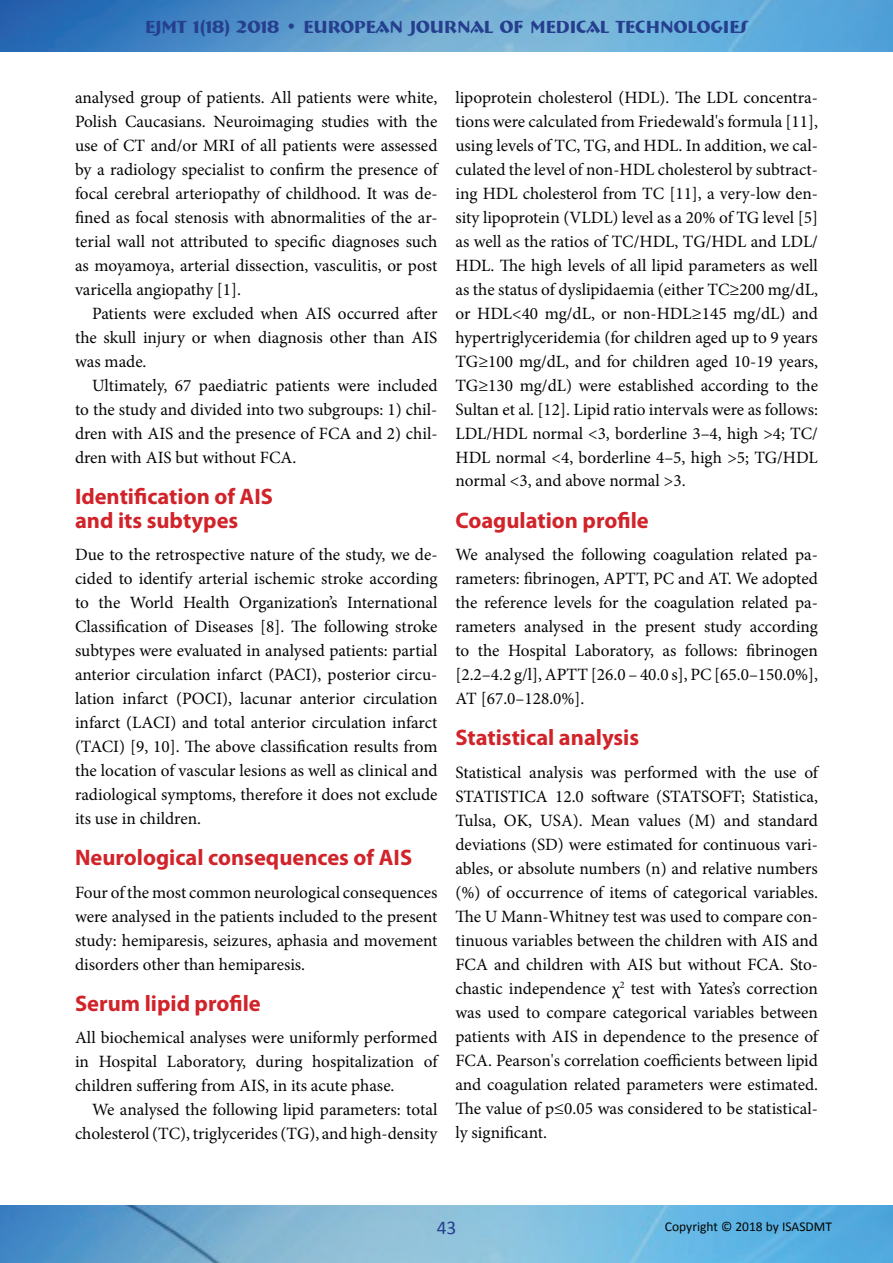
<style>
.page{position:relative;width:893px;height:1263px;background:#fff}
.page>*{position:absolute;margin:0;border:0;box-sizing:border-box;transform-origin:0 0}
.t1{font:700 22.5px/24px "Myriad Pro";color:#d1232a}
.t2{font:19.5px "Calibri";color:#253f8e}
.t3{font:700 18px "Bremen BT";color:#253f8e}
.t4{font:17.25px/24px "Minion Pro";color:#040503;text-align:justify}
.t5{font:13.5px "Calibri";color:#040503}
</style>
<div class="page">
<img style="left:0;top:0;width:893px;height:52px">
<img style="left:0;top:1205px;width:893px;height:58px">
<p class="t3" style="left:145px;top:15px;width:604px">EJMT 1(18) 2018 • EUROPEAN JOURNAL OF MEDICAL TECHNOLOGIES</p>
<p class="t4" style="left:75px;top:85px;width:364px">analysed group of patients. All patients were white, Polish Caucasians. Neuroimaging studies with the use of CT and/or MRI of all patients were assessed by a radiology specialist to confirm the presence of focal cerebral arteriopathy of childhood. It was de&shy;fined as focal stenosis with abnormalities of the ar&shy;terial wall not attributed to specific diagnoses such as moyamoya, arterial dissection, vasculitis, or post varicella angiopathy [1].</p>
<p class="t4" style="left:75px;top:301px;width:364px;text-indent:17px">Patients were excluded when AIS occurred after the skull injury or when diagnosis other than AIS was made.</p>
<p class="t4" style="left:75px;top:373px;width:364px;text-indent:17px">Ultimately, 67 paediatric patients were included to the study and divided into two subgroups: 1) chil&shy;dren with AIS and the presence of FCA and 2) chil&shy;dren with AIS but without FCA.</p>
<h1 class="t1" style="left:75px;top:483px;width:199px">Identification of AIS and its subtypes</h1>
<p class="t4" style="left:75px;top:543px;width:364px">Due to the retrospective nature of the study, we de&shy;cided to identify arterial ischemic stroke according to the World Health Organization’s International Classification of Diseases [8]. The following stroke subtypes were evaluated in analysed patients: partial anterior circulation infarct (PACI), posterior circu&shy;lation infarct (POCI), lacunar anterior circulation infarct (LACI) and total anterior circulation infarct (TACI) [9, 10]. The above classification results from the location of vascular lesions as well as clinical and radiological symptoms, therefore it does not exclude its use in children.</p>
<h1 class="t1" style="left:75px;top:845px;width:339px">Neurological consequences of AIS</h1>
<p class="t4" style="left:75px;top:880px;width:364px">Four of the most common neurological consequences were analysed in the patients included to the present study: hemiparesis, seizures, aphasia and movement disorders other than hemiparesis.</p>
<h1 class="t1" style="left:75px;top:990px;width:187px">Serum lipid profile</h1>
<p class="t4" style="left:75px;top:1026px;width:364px">All biochemical analyses were uniformly performed in Hospital Laboratory, during hospitalization of children suffering from AIS, in its acute phase.</p>
<p class="t4" style="left:75px;top:1098px;width:364px;text-align:right">We analysed the following lipid parameters: total cholesterol (TC), triglycerides (TG), and high-density</p>
<p class="t4" style="left:455px;top:85px;width:364px">lipoprotein cholesterol (HDL). The LDL concentra&shy;tions were calculated from Friedewald's formula [11], using levels of TC, TG, and HDL. In addition, we cal&shy;culated the level of non-HDL cholesterol by subtract&shy;ing HDL cholesterol from TC [11], a very-low den&shy;sity lipoprotein (VLDL) level as a 20% of TG level [5] as well as the ratios of TC/HDL, TG/HDL and LDL/ HDL. The high levels of all lipid parameters as well as the status of dyslipidaemia (either TC≥200 mg/dL, or HDL&lt;40 mg/dL, or non-HDL≥145 mg/dL) and hypertriglyceridemia (for children aged up to 9 years TG≥100 mg/dL, and for children aged 10-19 years, TG≥130 mg/dL) were established according to the Sultan et al. [12]. Lipid ratio intervals were as follows:<br>LDL/HDL normal &lt;3, borderline 3–4, high &gt;4; TC/ HDL normal &lt;4, borderline 4–5, high &gt;5; TG/HDL normal &lt;3, and above normal &gt;3.</p>
<h1 class="t1" style="left:455px;top:507px;width:195px">Coagulation profile</h1>
<p class="t4" style="left:455px;top:543px;width:364px">We analysed the following coagulation related pa&shy;rameters: fibrinogen, APTT, PC and AT. We adopted the reference levels for the coagulation related pa&shy;rameters analysed in the present study according to the Hospital Laboratory, as follows: fibrinogen [2.2–4.2 g/l], APTT [26.0 – 40.0 s], PC [65.0–150.0%], AT [67.0–128.0%].</p>
<h1 class="t1" style="left:455px;top:725px;width:185px">Statistical analysis</h1>
<p class="t4" style="left:455px;top:760px;width:364px">Statistical analysis was performed with the use of STATISTICA 12.0 software (STATSOFT; Statistica, Tulsa, OK, USA). Mean values (M) and standard deviations (SD) were estimated for continuous vari&shy;ables, or absolute numbers (n) and relative numbers (%) of occurrence of items of categorical variables.<br>The U Mann-Whitney test was used to compare con&shy;tinuous variables between the children with AIS and FCA and children with AIS but without FCA. Sto&shy;chastic independence χ<sup>2</sup> test with Yates’s correction was used to compare categorical variables between patients with AIS in dependence to the presence of FCA. Pearson's correlation coefficients between lipid and coagulation related parameters were estimated.<br>The value of p≤0.05 was considered to be statistical&shy;ly significant.</p>
<p class="t2" style="left:437px;top:1215px;width:21px">43</p>
<p class="t5" style="left:665px;top:1218px;width:169px">Copyright © 2018 by ISASDMT</p>
</div>
